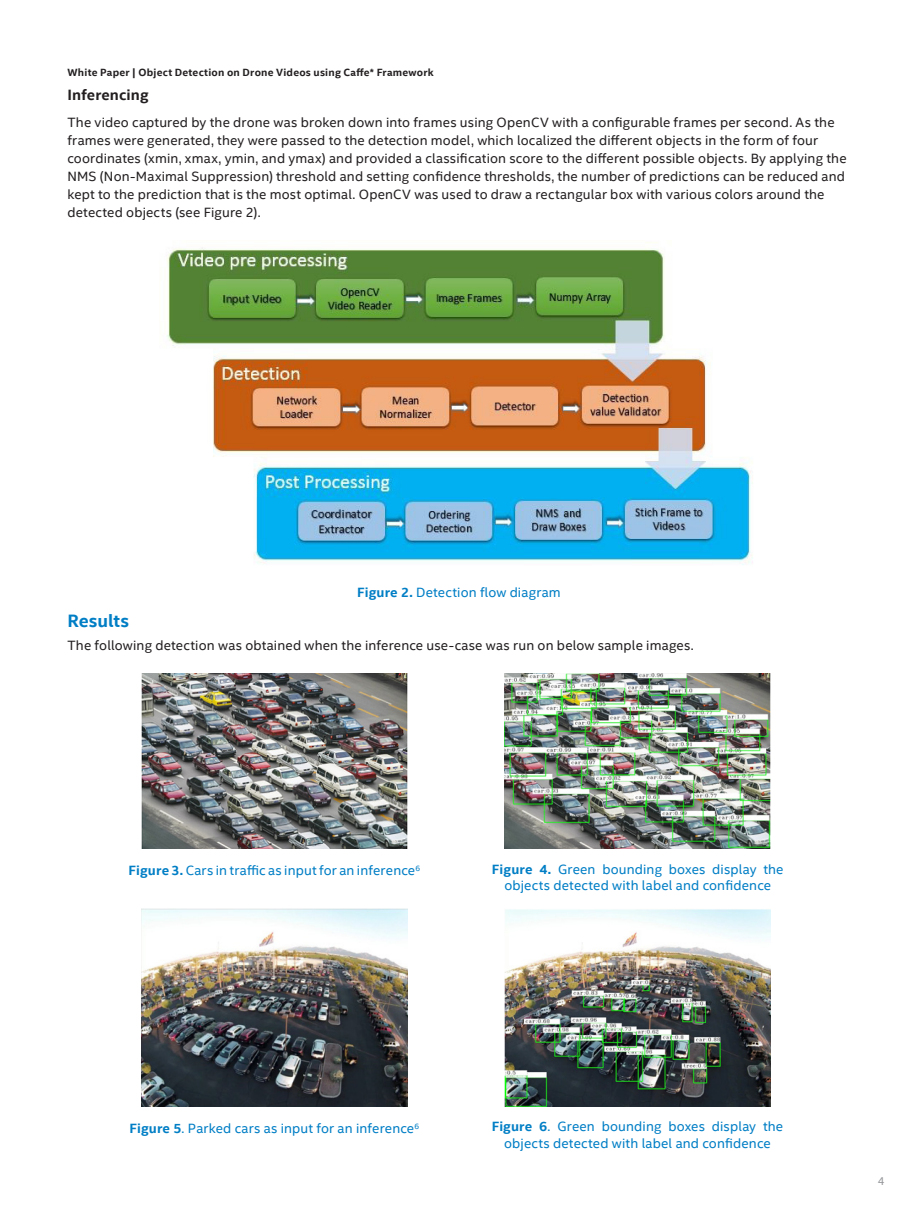
<style>
.page{position:relative;width:918px;height:1215px;background:#fff}
.page>*{position:absolute;margin:0;border:0;box-sizing:border-box;transform-origin:0 0}
.CopyHeaderBlue{font:700 18px "Intel Clear";letter-spacing:-.005em;color:#007ec5}
.MainCopy___Caption{font:700 15px "Intel Clear";letter-spacing:.01em;color:#231f20}
.MainCopy___Caption-2{font:13.5px/18px "Intel Clear";letter-spacing:.015em;color:#231f20}
.MainCopy___Caption-3{font:13.5px/16.5px "Intel Clear";letter-spacing:.015em;color:#007ec5;text-align:center}
.t1{font:12px "Myriad Pro";color:#939598}
.Document_Header{font:700 10.5px "Intel Clear";letter-spacing:.02em;color:#231f20}
.s1{font-weight:700}
</style>
<div class="page">
<img style="left:167px;top:242px;width:586px;height:323px">
<img style="left:505px;top:673px;width:266px;height:175px">
<img style="left:141px;top:673px;width:266px;height:175px">
<img style="left:141px;top:908px;width:266px;height:198px">
<img style="left:505px;top:909px;width:265px;height:197px">
<p class="Document_Header" style="left:68px;top:65px;width:368px">White Paper | Object Detection on Drone Videos using Caffe* Framework</p>
<p class="MainCopy___Caption" style="left:68px;top:84px;width:83px">Inferencing</p>
<p class="MainCopy___Caption-2" style="left:68px;top:113px;width:781px">The video captured by the drone was broken down into frames using OpenCV with a configurable frames per second. As the frames were generated, they were passed to the detection model, which localized the different objects in the form of four coordinates (xmin, xmax, ymin, and ymax) and provided a classification score to the different possible objects. By applying the NMS (Non-Maximal Suppression) threshold and setting confidence thresholds, the number of predictions can be reduced and kept to the prediction that is the most optimal. OpenCV was used to draw a rectangular box with various colors around the detected objects (see Figure 2).</p>
<p class="MainCopy___Caption-3" style="left:357px;top:584px;width:205px"><span class="s1">Figure 2.</span> Detection flow diagram</p>
<p class="CopyHeaderBlue" style="left:68px;top:608px;width:63px">Results</p>
<p class="MainCopy___Caption-2" style="left:68px;top:636px;width:628px">The following detection was obtained when the inference use-case was run on below sample images.</p>
<p class="MainCopy___Caption-3" style="left:129px;top:862px;width:293px"><span class="s1">Figure 3.</span> Cars in traffic as input for an inference<sup>6</sup></p>
<p class="MainCopy___Caption-3" style="left:492px;top:860px;width:293px"><span class="s1">Figure 4.</span> Green bounding boxes display the objects detected with label and confidence</p>
<p class="MainCopy___Caption-3" style="left:130px;top:1120px;width:291px"><span class="s1">Figure 5</span>. Parked cars as input for an inference<sup>6</sup></p>
<p class="MainCopy___Caption-3" style="left:492px;top:1118px;width:293px"><span class="s1">Figure 6</span>. Green bounding boxes display the objects detected with label and confidence</p>
<p class="t1" style="left:878px;top:1173px;width:8px">4</p>
</div>
